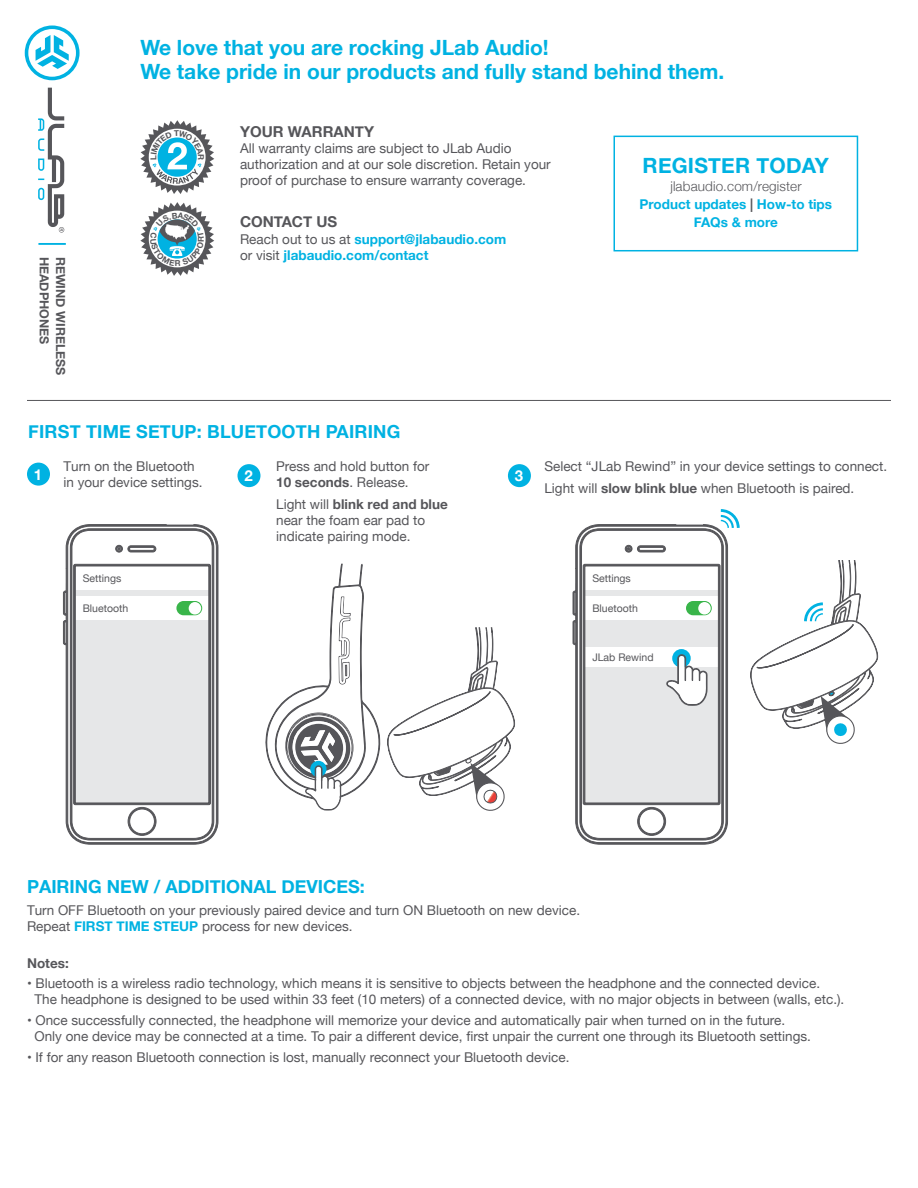
<style>
.page{position:relative;width:918px;height:1188px;background:#fff}
.page>*{position:absolute;margin:0;border:0;box-sizing:border-box;transform-origin:0 0}
.t1{font:700 21px/24px "Helvetica Neue";color:#00b2e2}
.t2{font:700 18px "Helvetica Neue";letter-spacing:.005em;color:#00b2e2}
.t3{font:700 15px "Helvetica Neue";color:#56565a}
.t4{font:700 15px "Helvetica Neue";color:#fff}
.t5{font:13.5px/16.2px "Helvetica Neue";color:#56565a}
.t6{font:700 13.5px/18px "Helvetica Neue";color:#00b2e2}
.t7{font:700 13.5px "Helvetica Neue";color:#56565a}
.t8{font:700 12.45px "Helvetica Neue";color:#56565a}
.t9{font:10.5px "Helvetica Neue";color:#56565a}
.s1{font-weight:400;color:#56565a}
.s2{font-weight:300;color:#56565a}
.s3{color:#56565a}
.s4{font-weight:700}
.s5{font-weight:700;color:#00b2e2}
</style>
<div class="page">
<hr style="left:27px;top:400px;width:864px;height:1px;background:#56565a">
<hr style="left:38px;top:243px;width:28px;height:2px;background:#00b2e2">
<svg style="left:25px;top:26px;width:55px;height:54px"></svg>
<svg style="left:38px;top:88px;width:26px;height:145px"></svg>
<svg style="left:573px;top:524px;width:155px;height:320px"></svg>
<svg style="left:625px;top:545px;width:41px;height:7px"></svg>
<svg style="left:718px;top:509px;width:22px;height:22px"></svg>
<svg style="left:583px;top:564px;width:137px;height:272px"></svg>
<div style="left:508px;top:464px;width:23px;height:23px;background:#00b2e2;border-radius:50%"></div>
<div style="left:237px;top:464px;width:23px;height:23px;background:#00b2e2;border-radius:50%"></div>
<svg style="left:63px;top:524px;width:155px;height:320px"></svg>
<svg style="left:115px;top:545px;width:41px;height:7px"></svg>
<svg style="left:73px;top:564px;width:138px;height:272px"></svg>
<div style="left:176px;top:601px;width:26px;height:14px;background:#39b54a;border-radius:7px"></div>
<div style="left:189px;top:602px;width:12px;height:13px;background:#fff;border-radius:50%"></div>
<div style="left:27px;top:463px;width:23px;height:23px;background:#00b2e2;border-radius:50%"></div>
<svg style="left:265px;top:563px;width:250px;height:248px"></svg>
<svg style="left:750px;top:560px;width:128px;height:184px"></svg>
<div style="left:613px;top:136px;width:245px;height:115px;border:2px solid #00b2e2"></div>
<svg style="left:140px;top:120px;width:74px;height:74px"></svg>
<svg style="left:140px;top:202px;width:74px;height:74px"></svg>
<p class="t8" style="left:54px;top:257px;width:89px;rotate:90deg">HEADPHONES</p>
<p class="t8" style="left:70px;top:257px;width:120px;rotate:90deg">REWIND WIRELESS</p>
<h1 class="t1" style="left:140px;top:37px;width:586px">We love that you are rocking JLab Audio!<br>We take pride in our products and fully stand behind them.</h1>
<p class="t3" style="left:240px;top:120px;width:136px">YOUR WARRANTY</p>
<p class="t5" style="left:240px;top:141px;width:312px">All warranty claims are subject to JLab Audio authorization and at our sole discretion. Retain your proof of purchase to ensure warranty coverage.</p>
<p class="t3" style="left:240px;top:210px;width:99px">CONTACT US</p>
<p class="t6" style="left:240px;top:231px;width:268px;line-height:16.2px"><span class="s1">Reach out to us at</span> support@jlabaudio.com <span class="s1">or visit</span> jlabaudio.com/contact</p>
<h1 class="t1" style="left:643px;top:154px;width:188px">REGISTER TODAY</h1>
<p class="t6" style="left:640px;top:178px;width:194px;text-align:center"><span class="s2">jlabaudio.com/register<br></span>Product updates <span class="s3">|</span> How-to tips<br>FAQs &amp; more</p>
<h2 class="t2" style="left:28px;top:418px;width:374px">FIRST TIME SETUP: BLUETOOTH PAIRING</h2>
<p class="t4" style="left:34px;top:462px;width:10px">1</p>
<p class="t5" style="left:63px;top:459px;width:141px">Turn on the Bluetooth in your device settings.</p>
<p class="t4" style="left:244px;top:464px;width:10px">2</p>
<p class="t5" style="left:276px;top:459px;width:155px">Press and hold button for<br><span class="s4">10 seconds</span>. Release.</p>
<p class="t5" style="left:276px;top:497px;width:173px">Light will <span class="s4">blink red and blue </span>near the foam ear pad to indicate pairing mode.</p>
<p class="t4" style="left:515px;top:464px;width:10px">3</p>
<p class="t5" style="left:544px;top:456px;width:344px;line-height:22.2px">Select “JLab Rewind” in your device settings to connect.<br>Light will <span class="s4">slow blink blue</span> when Bluetooth is paired.</p>
<p class="t9" style="left:83px;top:571px;width:40px">Settings</p>
<p class="t9" style="left:592px;top:571px;width:40px">Settings</p>
<p class="t9" style="left:83px;top:601px;width:47px">Bluetooth</p>
<p class="t9" style="left:592px;top:601px;width:47px">Bluetooth</p>
<p class="t9" style="left:592px;top:650px;width:63px">JLab Rewind</p>
<h2 class="t2" style="left:27px;top:872px;width:339px">PAIRING NEW / ADDITIONAL DEVICES:</h2>
<p class="t5" style="left:27px;top:903px;width:555px">Turn OFF Bluetooth on your previously paired device and turn ON Bluetooth on new device.<br>Repeat <span class="s5">FIRST TIME STEUP</span> process for new devices.</p>
<p class="t7" style="left:27px;top:952px;width:43px">Notes:</p>
<p class="t5" style="left:35px;top:976px;width:811px;text-indent:-8px">• Bluetooth is a wireless radio technology, which means it is sensitive to objects between the headphone and the connected device.<br>The headphone is designed to be used within 33 feet (10 meters) of a connected device, with no major objects in between (walls, etc.).</p>
<p class="t5" style="left:35px;top:1013px;width:778px;text-indent:-8px">• Once successfully connected, the headphone will memorize your device and automatically pair when turned on in the future.<br>Only one device may be connected at a time. To pair a different device, first unpair the current one through its Bluetooth settings.</p>
<p class="t5" style="left:27px;top:1049px;width:544px">• If for any reason Bluetooth connection is lost, manually reconnect your Bluetooth device.</p>
</div>
